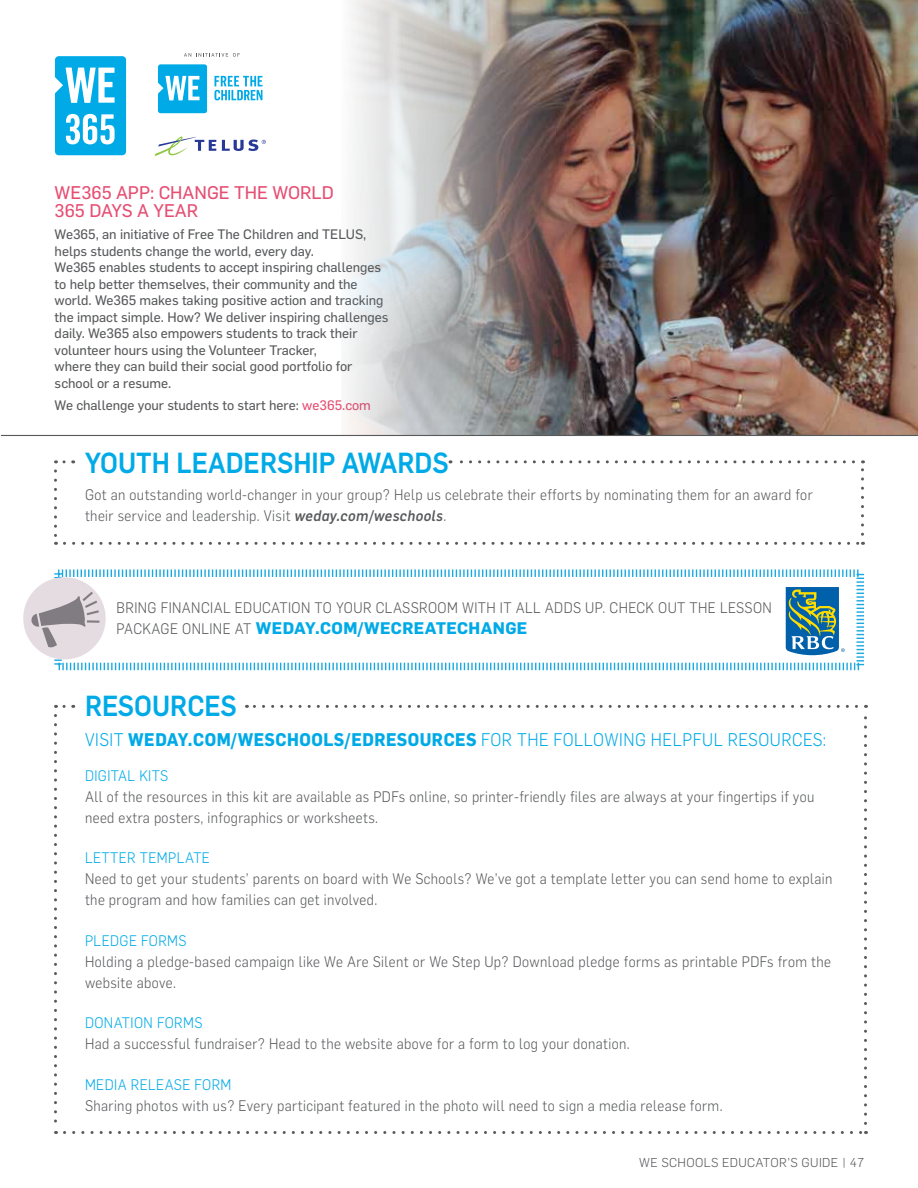
<style>
.page{position:relative;width:918px;height:1188px;background:#fff}
.page>*{position:absolute;margin:0;border:0;box-sizing:border-box;transform-origin:0 0}
.t1{font:500 28.5px "Flama";color:#00aae7;scale:.92 1}
.t2{font:300 18px "Flama";letter-spacing:.03em;color:#00aae7;scale:.92 1}
.t3{font:18px/18px "Flama Basic";color:#e64e72}
.t4{font:700 16.5px "Flama";letter-spacing:.025em;color:#00aae7}
.t5{font:300 15px/21px "Flama";letter-spacing:.03em;color:#58595b;scale:.92 1}
.t6{font:300 15px "Flama";letter-spacing:.03em;color:#00aae7;scale:.92 1}
.t7{font:13.5px/16.5px "Flama Basic";color:#58595b}
.t8{font:300 12.6px "Flama";letter-spacing:.03em;color:#58595b}
.s1{color:#e64e72}
.s2{font-weight:500;font-style:italic}
.s3{font-weight:300;font-size:15px;color:#58595b}
.s4{font-weight:700}
</style>
<div class="page">
<svg style="left:55px;top:56px;width:71px;height:99px"></svg>
<svg style="left:54px;top:471px;width:3px;height:74px"></svg>
<svg style="left:64px;top:542px;width:800px;height:3px"></svg>
<svg style="left:861px;top:460px;width:3px;height:74px"></svg>
<svg style="left:450px;top:460px;width:404px;height:3px"></svg>
<img style="left:342px;top:0;width:576px;height:435px">
<svg style="left:184px;top:53px;width:56px;height:4px"></svg>
<svg style="left:155px;top:136px;width:61px;height:20px"></svg>
<svg style="left:222px;top:140px;width:44px;height:11px"></svg>
<svg style="left:54px;top:569px;width:810px;height:102px"></svg>
<div style="left:23px;top:577px;width:83px;height:82px;background:#e5dce1;border-radius:50%"></div>
<svg style="left:31px;top:592px;width:68px;height:57px"></svg>
<hr style="left:1px;top:435px;width:917px;height:1px;background:#58595b">
<svg style="left:56px;top:705px;width:8px;height:3px"></svg>
<svg style="left:54px;top:715px;width:3px;height:419px"></svg>
<svg style="left:64px;top:1131px;width:802px;height:3px"></svg>
<svg style="left:864px;top:705px;width:3px;height:418px"></svg>
<svg style="left:246px;top:705px;width:611px;height:3px"></svg>
<svg style="left:158px;top:64px;width:49px;height:49px"></svg>
<svg style="left:215px;top:76px;width:47px;height:24px"></svg>
<p class="t3" style="left:55px;top:182px;width:281px">WE365 APP: CHANGE THE WORLD<br>365 DAYS A YEAR</p>
<p class="t7" style="left:55px;top:225px;width:336px">We365, an initiative of Free The Children and TELUS, helps students change the world, every day.<br>We365 enables students to accept inspiring challenges to help better themselves, their community and the world. We365 makes taking positive action and tracking the impact simple. How? We deliver inspiring challenges daily. We365 also empowers students to track their volunteer hours using the Volunteer Tracker,<br>where they can build their social good portfolio for school or a resume.</p>
<p class="t7" style="left:55px;top:396px;width:318px">We challenge your students to start here: <span class="s1">we365.com</span></p>
<h1 class="t1" style="left:85px;top:442px;width:397px">YOUTH LEADERSHIP AWARDS</h1>
<p class="t5" style="left:85px;top:484px;width:792px">Got an outstanding world-changer in your group? Help us celebrate their efforts by nominating them for an award for their service and leadership. Visit <span class="s2">weday.com/weschools</span>.</p>
<p class="t5" style="left:117px;top:596px;width:714px">BRING FINANCIAL EDUCATION TO YOUR CLASSROOM WITH IT ALL ADDS UP. CHECK OUT THE LESSON</p>
<p class="t4" style="left:117px;top:616px;width:412px"><span class="s3">PACKAGE ONLINE AT</span> WEDAY.COM/WECREATECHANGE</p>
<h1 class="t1" style="left:85px;top:685px;width:167px">RESOURCES</h1>
<p class="t2" style="left:85px;top:728px;width:807px">VISIT <span class="s4">WEDAY.COM/WESCHOOLS/EDRESOURCES</span> FOR THE FOLLOWING HELPFUL RESOURCES:</p>
<p class="t6" style="left:85px;top:765px;width:92px">DIGITAL KITS</p>
<p class="t5" style="left:85px;top:785px;width:794px">All of the resources in this kit are available as PDFs online, so printer-friendly files are always at your fingertips if you need extra posters, infographics or worksheets.</p>
<p class="t6" style="left:85px;top:848px;width:137px">LETTER TEMPLATE</p>
<p class="t5" style="left:85px;top:868px;width:814px">Need to get your students’ parents on board with We Schools? We’ve got a template letter you can send home to explain the program and how families can get involved.</p>
<p class="t6" style="left:85px;top:930px;width:112px">PLEDGE FORMS</p>
<p class="t5" style="left:85px;top:950px;width:812px">Holding a pledge-based campaign like We Are Silent or We Step Up? Download pledge forms as printable PDFs from the website above.</p>
<p class="t6" style="left:85px;top:1013px;width:129px">DONATION FORMS</p>
<p class="t5" style="left:85px;top:1033px;width:592px">Had a successful fundraiser? Head to the website above for a form to log your donation.</p>
<p class="t6" style="left:85px;top:1074px;width:161px">MEDIA RELEASE FORM</p>
<p class="t5" style="left:85px;top:1094px;width:692px">Sharing photos with us? Every participant featured in the photo will need to sign a media release form.</p>
<p class="t8" style="left:639px;top:1154px;width:226px">WE SCHOOLS EDUCATOR’S GUIDE | 47</p>
</div>
